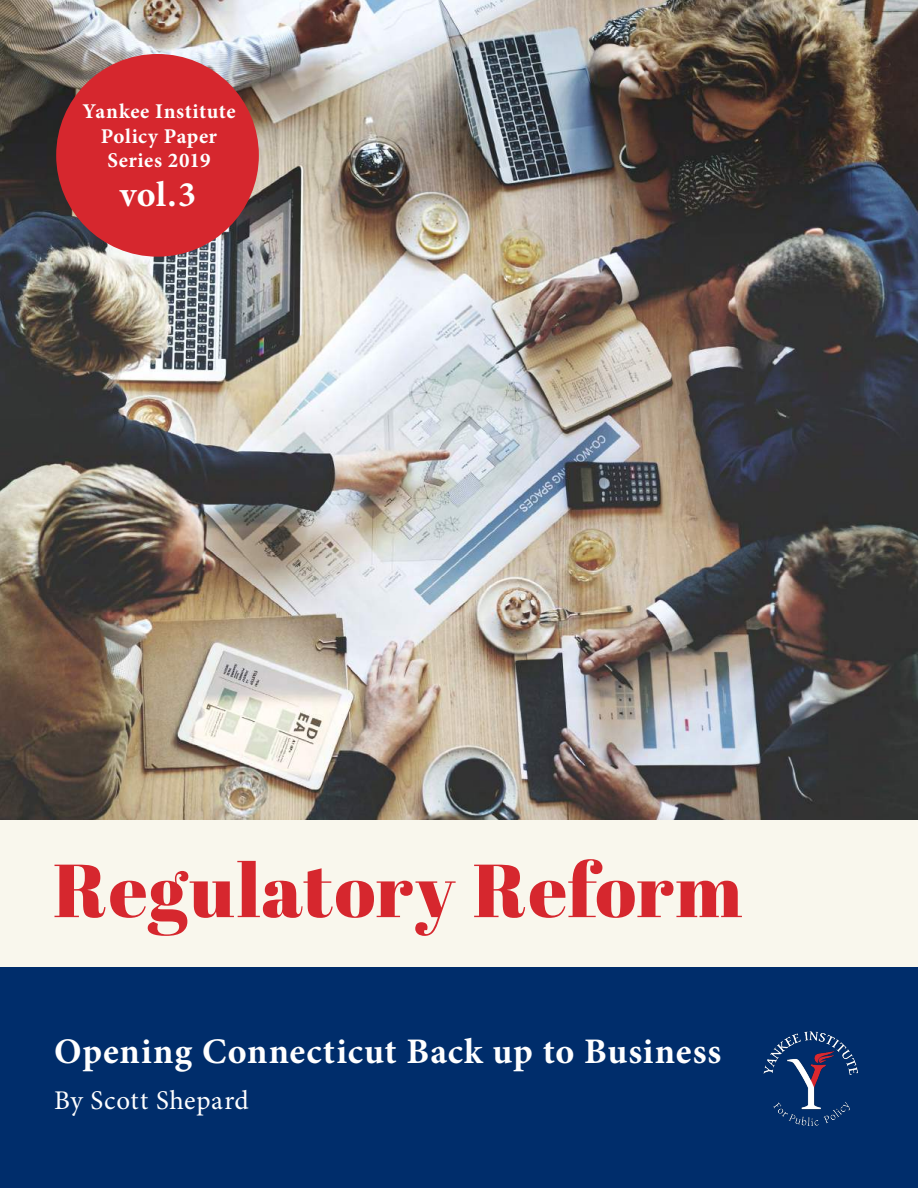
<style>
.page{position:relative;width:918px;height:1188px;background:#fff}
.page>*{position:absolute;margin:0;border:0;box-sizing:border-box;transform-origin:0 0}
.t1{font:75px "Abril Fatface";letter-spacing:.015em;color:#d6272e}
.t2{font:700 36px "Minion Pro";letter-spacing:.025em;color:#fff}
.t3{font:27px "Minion Pro";letter-spacing:.02em;color:#fff}
.t4{font:700 21px/24px "Minion Pro";letter-spacing:.025em;color:#fff;text-align:center}
</style>
<div class="page">
<img style="left:0;top:0;width:918px;height:821px">
<div style="left:0;top:936px;width:918px;height:252px;background:#002d6b"></div>
<div style="left:0;top:821px;width:918px;height:146px;background:#f9f7ed"></div>
<div style="left:56px;top:54px;width:203px;height:203px;background:#d6272e;border-radius:50%"></div>
<img style="left:763px;top:1031px;width:95px;height:95px">
<p class="t4" style="left:83px;top:100px;width:155px">Yankee Institute<br>Policy Paper<br>Series 2019</p>
<p class="t2" style="left:120px;top:169px;width:78px">vol.3</p>
<h1 class="t1" style="left:53px;top:838px;width:690px">Regulatory Reform</h1>
<p class="t2" style="left:54px;top:1026px;width:669px">Opening Connecticut Back up to Business</p>
<p class="t3" style="left:54px;top:1083px;width:196px">By Scott Shepard</p>
</div>
